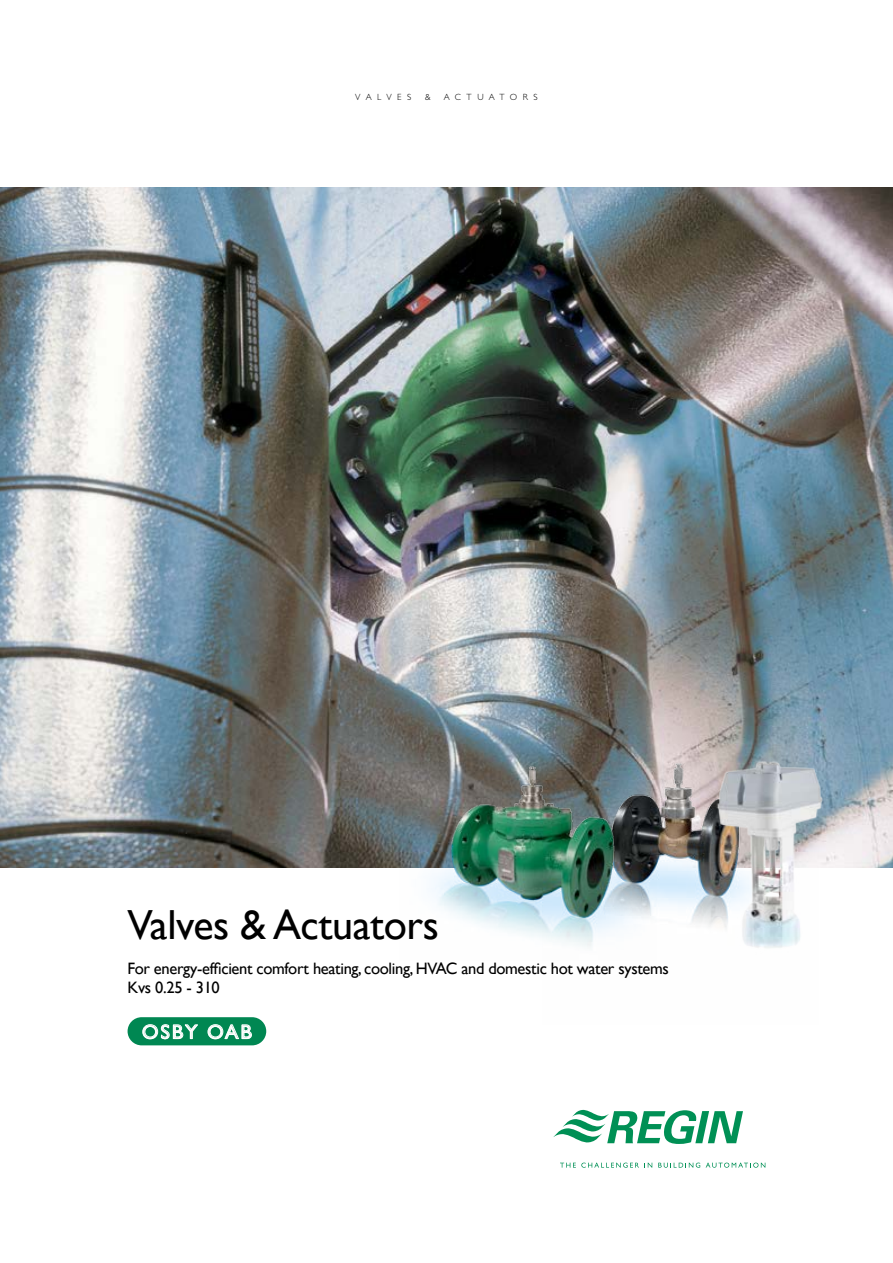
<style>
.page{position:relative;width:893px;height:1263px;background:#fff}
.page>*{position:absolute;margin:0;border:0;box-sizing:border-box;transform-origin:0 0}
.t1{font:42px "Gill Sans";letter-spacing:-.01em;color:#000}
.t2{font:20.25px "Gill Sans";letter-spacing:.1em;color:#fff}
.t3{font:16.5px/19.8px "Gill Sans";letter-spacing:-.02em;color:#000}
.t4{font:300 9px "Gill Sans";letter-spacing:.62em;color:#000}
</style>
<div class="page">
<img style="left:0;top:187px;width:893px;height:680px">
<img style="left:542px;top:718px;width:276px;height:205px">
<svg style="left:553px;top:1110px;width:190px;height:34px"></svg>
<svg style="left:560px;top:1162px;width:92px;height:6px"></svg>
<svg style="left:658px;top:1162px;width:42px;height:6px"></svg>
<svg style="left:706px;top:1162px;width:59px;height:6px"></svg>
<div style="left:128px;top:1017px;width:138px;height:28px;background:#008752;border-radius:14px"></div>
<svg style="left:142px;top:1024px;width:56px;height:15px"></svg>
<svg style="left:207px;top:1024px;width:45px;height:15px"></svg>
<hr style="left:892px;top:128px;width:1px;height:255px;background:#e6e7e8">
<img style="left:693px;top:749px;width:146px;height:199px">
<img style="left:400px;top:752px;width:256px;height:195px">
<p class="t4" style="left:355px;top:92px;width:58px">VALVES</p>
<p class="t4" style="left:425px;top:92px;width:7px">&amp;</p>
<p class="t4" style="left:444px;top:92px;width:95px">ACTUATORS</p>
<h1 class="t1" style="left:128px;top:900px;width:313px">Valves &amp; Actuators</h1>
<p class="t3" style="left:128px;top:958px;width:543px">For energy-efficient comfort heating, cooling, HVAC and domestic hot water systems<br>Kvs 0.25 - 310</p>
<p class="t2" style="left:142px;top:1020px;width:111px">OSBY OAB</p>
</div>
